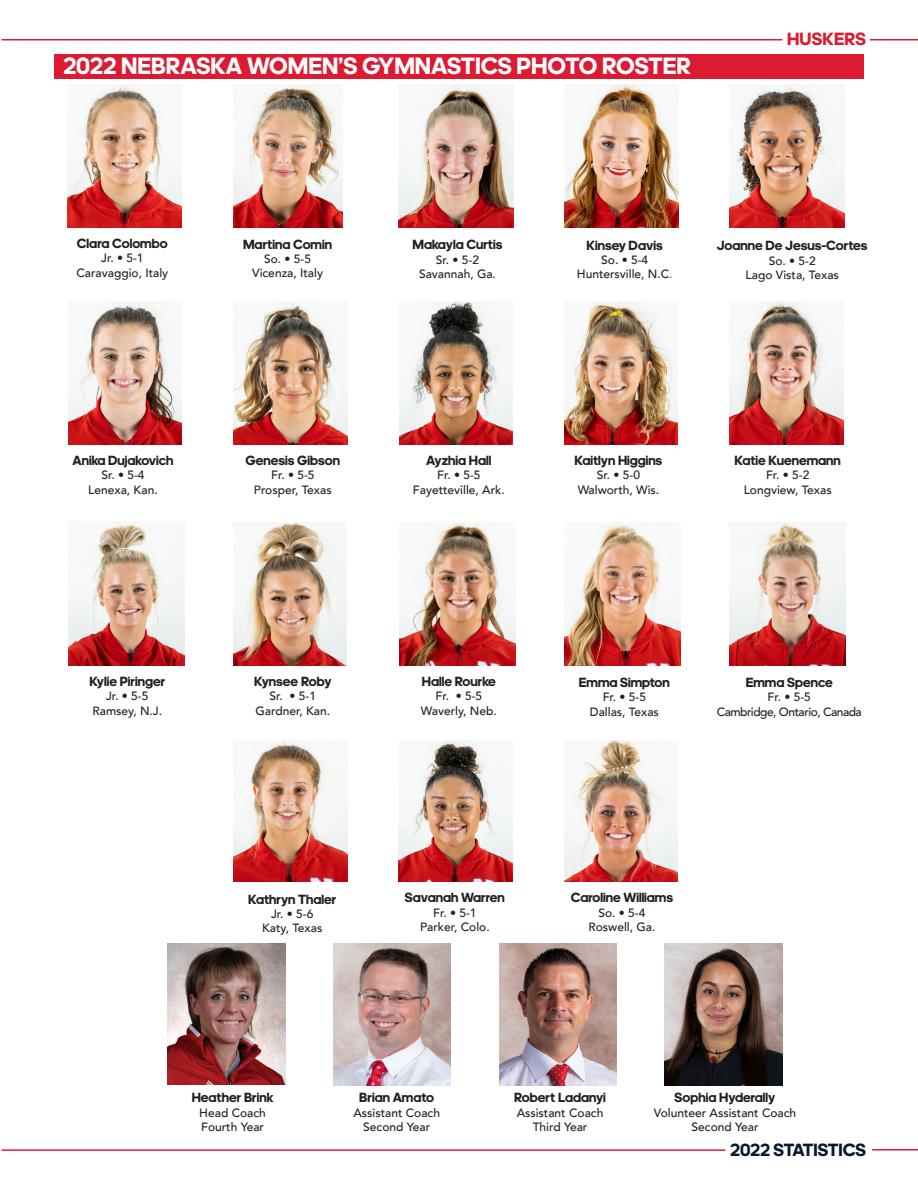
<style>
.page{position:relative;width:918px;height:1188px;background:#fff}
.page>*{position:absolute;margin:0;border:0;box-sizing:border-box;transform-origin:0 0}
.Subhead{font:700 24px "adineue PRO";color:#fff}
.t1{font:700 18px "adineue PRO";letter-spacing:-.005em;color:#08182f}
.t2{font:700 18px "adineue PRO";letter-spacing:.01em;color:#dc1a32}
.t3{font:700 13.5px "adineue PRO";color:#231f20}
.t4{font:500 12px "Avenir LT Std";color:#231f20}
.t5{font:500 12px "Avenir LT Std";letter-spacing:-.04em;color:#231f20}
.s1{font-weight:400}
</style>
<div class="page">
<hr style="left:2px;top:39px;width:780px;height:1px;background:#e51836">
<hr style="left:870px;top:39px;width:48px;height:1px;background:#e51836">
<hr style="left:2px;top:1149px;width:723px;height:2px;background:#e51836">
<hr style="left:872px;top:1149px;width:46px;height:1px;background:#e51836">
<img style="left:233px;top:522px;width:113px;height:144px">
<img style="left:68px;top:84px;width:114px;height:143px">
<img style="left:233px;top:85px;width:109px;height:142px">
<img style="left:399px;top:85px;width:114px;height:143px">
<img style="left:730px;top:85px;width:114px;height:143px">
<img style="left:564px;top:301px;width:114px;height:144px">
<img style="left:68px;top:524px;width:116px;height:141px">
<img style="left:564px;top:85px;width:115px;height:143px">
<img style="left:68px;top:301px;width:113px;height:144px">
<img style="left:233px;top:741px;width:115px;height:141px">
<div style="left:54px;top:54px;width:810px;height:24px;background:#dc1a32"></div>
<img style="left:564px;top:741px;width:114px;height:141px">
<img style="left:168px;top:943px;width:117px;height:142px">
<img style="left:333px;top:943px;width:118px;height:142px">
<img style="left:499px;top:944px;width:118px;height:142px">
<img style="left:665px;top:943px;width:117px;height:142px">
<img style="left:233px;top:301px;width:115px;height:144px">
<img style="left:399px;top:301px;width:113px;height:144px">
<img style="left:730px;top:301px;width:113px;height:144px">
<img style="left:399px;top:522px;width:116px;height:143px">
<img style="left:565px;top:522px;width:116px;height:143px">
<img style="left:730px;top:522px;width:116px;height:143px">
<img style="left:398px;top:741px;width:115px;height:141px">
<p class="Subhead" style="left:63px;top:52px;width:630px">2022 NEBRASKA WOMEN’S GYMNASTICS PHOTO ROSTER</p>
<h2 class="t2" style="left:787px;top:29px;width:80px">HUSKERS</h2>
<p class="t3" style="left:77px;top:235px;width:92px">Clara Colombo</p>
<p class="t4" style="left:101px;top:251px;width:44px">Jr. • 5-1</p>
<p class="t4" style="left:76px;top:266px;width:93px">Caravaggio, Italy</p>
<p class="t3" style="left:243px;top:236px;width:90px">Martina Comin</p>
<p class="t4" style="left:264px;top:252px;width:48px">So. • 5-5</p>
<p class="t4" style="left:252px;top:266px;width:72px">Vicenza, Italy</p>
<p class="t3" style="left:413px;top:237px;width:91px">Makayla Curtis</p>
<p class="t4" style="left:436px;top:252px;width:45px">Sr. • 5-2</p>
<p class="t4" style="left:419px;top:267px;width:78px">Savannah, Ga.</p>
<p class="t3" style="left:587px;top:237px;width:78px">Kinsey Davis</p>
<p class="t4" style="left:601px;top:253px;width:48px">So. • 5-4</p>
<p class="t4" style="left:577px;top:267px;width:97px">Huntersville, N.C<span class="s1">.</span></p>
<p class="t3" style="left:717px;top:238px;width:152px">Joanne De Jesus-Cortes</p>
<p class="t4" style="left:769px;top:253px;width:48px">So. • 5-2</p>
<p class="t4" style="left:746px;top:268px;width:95px">Lago Vista, Texas</p>
<p class="t3" style="left:73px;top:453px;width:102px">Anika Dujakovich</p>
<p class="t4" style="left:101px;top:468px;width:45px">Sr. • 5-4</p>
<p class="t4" style="left:88px;top:483px;width:71px">Lenexa, Kan.</p>
<p class="t3" style="left:245px;top:453px;width:96px">Genesis Gibson</p>
<p class="t4" style="left:271px;top:468px;width:45px">Fr. • 5-5</p>
<p class="t4" style="left:254px;top:483px;width:79px">Prosper, Texas</p>
<p class="t3" style="left:426px;top:453px;width:67px">Ayzhia Hall</p>
<p class="t4" style="left:437px;top:468px;width:45px">Fr. • 5-5</p>
<p class="t4" style="left:413px;top:483px;width:93px">Fayetteville, Ark.</p>
<p class="t3" style="left:575px;top:453px;width:89px">Kaitlyn Higgins</p>
<p class="t4" style="left:597px;top:468px;width:45px">Sr. • 5-0</p>
<p class="t4" style="left:578px;top:483px;width:83px">Walworth, Wis.</p>
<p class="t3" style="left:735px;top:453px;width:108px">Katie Kuenemann</p>
<p class="t4" style="left:766px;top:468px;width:45px">Fr. • 5-2</p>
<p class="t4" style="left:744px;top:483px;width:90px">Longview, Texas</p>
<p class="t3" style="left:89px;top:673px;width:77px">Kylie Piringer</p>
<p class="t4" style="left:106px;top:689px;width:44px">Jr. • 5-5</p>
<p class="t4" style="left:93px;top:704px;width:71px">Ramsey, N.J.</p>
<p class="t3" style="left:254px;top:673px;width:79px">Kynsee Roby</p>
<p class="t4" style="left:270px;top:689px;width:48px">Sr. • 5-1</p>
<p class="t4" style="left:256px;top:704px;width:76px">Gardner, Kan.</p>
<p class="t3" style="left:422px;top:673px;width:76px">Halle Rourke</p>
<p class="t4" style="left:435px;top:689px;width:48px">Fr. • 5-5</p>
<p class="t4" style="left:421px;top:704px;width:77px">Waverly, Neb.</p>
<p class="t3" style="left:579px;top:675px;width:92px">Emma Simpton</p>
<p class="t4" style="left:603px;top:690px;width:45px">Fr. • 5-5</p>
<p class="t4" style="left:590px;top:705px;width:71px">Dallas, Texas</p>
<p class="t3" style="left:746px;top:675px;width:89px">Emma Spence</p>
<p class="t4" style="left:768px;top:690px;width:45px">Fr. • 5-5</p>
<p class="t5" style="left:717px;top:705px;width:147px">Cambridge, Ontario, Canada</p>
<p class="t3" style="left:248px;top:891px;width:90px">Kathryn Thaler</p>
<p class="t4" style="left:271px;top:907px;width:44px">Jr. • 5-6</p>
<p class="t4" style="left:262px;top:921px;width:62px">Katy, Texas</p>
<p class="t3" style="left:405px;top:890px;width:101px">Savanah Warren</p>
<p class="t4" style="left:433px;top:906px;width:45px">Fr. • 5-1</p>
<p class="t4" style="left:420px;top:920px;width:71px">Parker, Colo.</p>
<p class="t3" style="left:571px;top:890px;width:104px">Caroline Williams</p>
<p class="t4" style="left:598px;top:906px;width:48px">So. • 5-4</p>
<p class="t4" style="left:589px;top:920px;width:68px">Roswell, Ga.</p>
<p class="t3" style="left:192px;top:1090px;width:83px">Heather Brink</p>
<p class="t4" style="left:199px;top:1106px;width:68px">Head Coach</p>
<p class="t4" style="left:201px;top:1120px;width:64px">Fourth Year</p>
<p class="t3" style="left:359px;top:1090px;width:76px">Brian Amato</p>
<p class="t4" style="left:353px;top:1106px;width:88px">Assistant Coach</p>
<p class="t4" style="left:363px;top:1120px;width:68px">Second Year</p>
<p class="t3" style="left:514px;top:1090px;width:93px">Robert Ladanyi</p>
<p class="t4" style="left:517px;top:1106px;width:88px">Assistant Coach</p>
<p class="t4" style="left:533px;top:1120px;width:56px">Third Year</p>
<p class="t3" style="left:675px;top:1090px;width:102px">Sophia Hyderally</p>
<p class="t4" style="left:654px;top:1106px;width:144px">Volunteer Assistant Coach</p>
<p class="t4" style="left:692px;top:1120px;width:68px">Second Year</p>
<h2 class="t1" style="left:730px;top:1140px;width:138px">2022 STATISTICS</h2>
</div>
